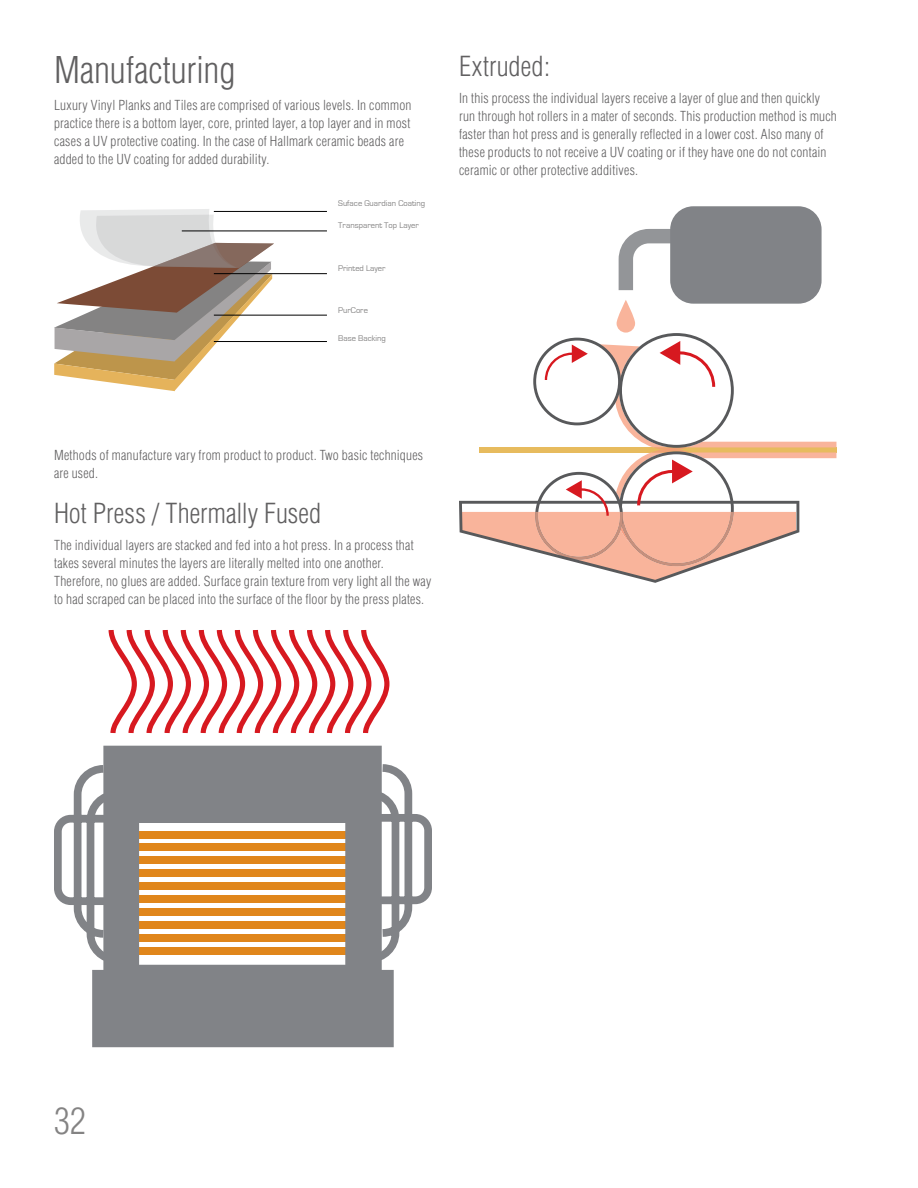
<style>
.page{position:relative;width:918px;height:1188px;background:#fff}
.page>*{position:absolute;margin:0;border:0;box-sizing:border-box;transform-origin:0 0}
.t1{font:300 condensed 36px "Helvetica";color:#616061}
.t2{font:300 condensed 36px "Helvetica";color:#848383}
.t3{font:300 condensed 27px "Helvetica";letter-spacing:.005em;color:#616061}
.t4{font:300 condensed 13.5px/18px "Helvetica";letter-spacing:.015em;color:#616061}
.t5{font:8.55px "Eurostile";color:#848383}
</style>
<div class="page">
<svg style="left:54px;top:209px;width:220px;height:182px"></svg>
<hr style="left:214px;top:211px;width:113px;height:1px;background:#000">
<hr style="left:214px;top:273px;width:113px;height:1px;background:#000">
<hr style="left:214px;top:315px;width:113px;height:1px;background:#000">
<hr style="left:214px;top:341px;width:113px;height:1px;background:#000">
<hr style="left:182px;top:231px;width:145px;height:1px;background:#000">
<svg style="left:54px;top:766px;width:378px;height:185px"></svg>
<svg style="left:92px;top:746px;width:302px;height:301px;fill:#818387"></svg>
<svg style="left:108px;top:630px;width:282px;height:104px"></svg>
<svg style="left:459px;top:333px;width:377px;height:250px"></svg>
<svg style="left:619px;top:229px;width:51px;height:61px"></svg>
<svg style="left:617px;top:300px;width:18px;height:33px"></svg>
<div style="left:670px;top:206px;width:152px;height:98px;background:#818387;border-radius:23px"></div>
<h1 class="t1" style="left:54px;top:47px;width:183px">Manufacturing</h1>
<p class="t4" style="left:54px;top:96px;width:359px">Luxury Vinyl Planks and Tiles are comprised of various levels. In common practice there is a bottom layer, core, printed layer, a top layer and in most cases a UV protective coating. In the case of Hallmark ceramic beads are added to the UV coating for added durability.</p>
<p class="t5" style="left:338px;top:199px;width:88px">Suface Guardian Coating</p>
<p class="t5" style="left:338px;top:221px;width:82px">Transparent Top Layer</p>
<p class="t5" style="left:338px;top:264px;width:49px">Printed Layer</p>
<p class="t5" style="left:338px;top:306px;width:31px">PurCore</p>
<p class="t5" style="left:338px;top:333px;width:49px">Base Backing</p>
<h2 class="t3" style="left:459px;top:49px;width:93px">Extruded:</h2>
<p class="t4" style="left:459px;top:89px;width:379px">In this process the individual layers receive a layer of glue and then quickly run through hot rollers in a mater of seconds. This production method is much faster than hot press and is generally reflected in a lower cost. Also many of these products to not receive a UV coating or if they have one do not contain ceramic or other protective additives.</p>
<p class="t4" style="left:54px;top:446px;width:371px">Methods of manufacture vary from product to product. Two basic techniques are used.</p>
<h2 class="t3" style="left:54px;top:496px;width:269px">Hot Press / Thermally Fused</h2>
<p class="t4" style="left:54px;top:536px;width:379px">The individual layers are stacked and fed into a hot press. In a process that takes several minutes the layers are literally melted into one another.<br>Therefore, no glues are added. Surface grain texture from very light all the way to had scraped can be placed into the surface of the floor by the press plates.</p>
<h1 class="t2" style="left:54px;top:1098px;width:34px">32</h1>
</div>
